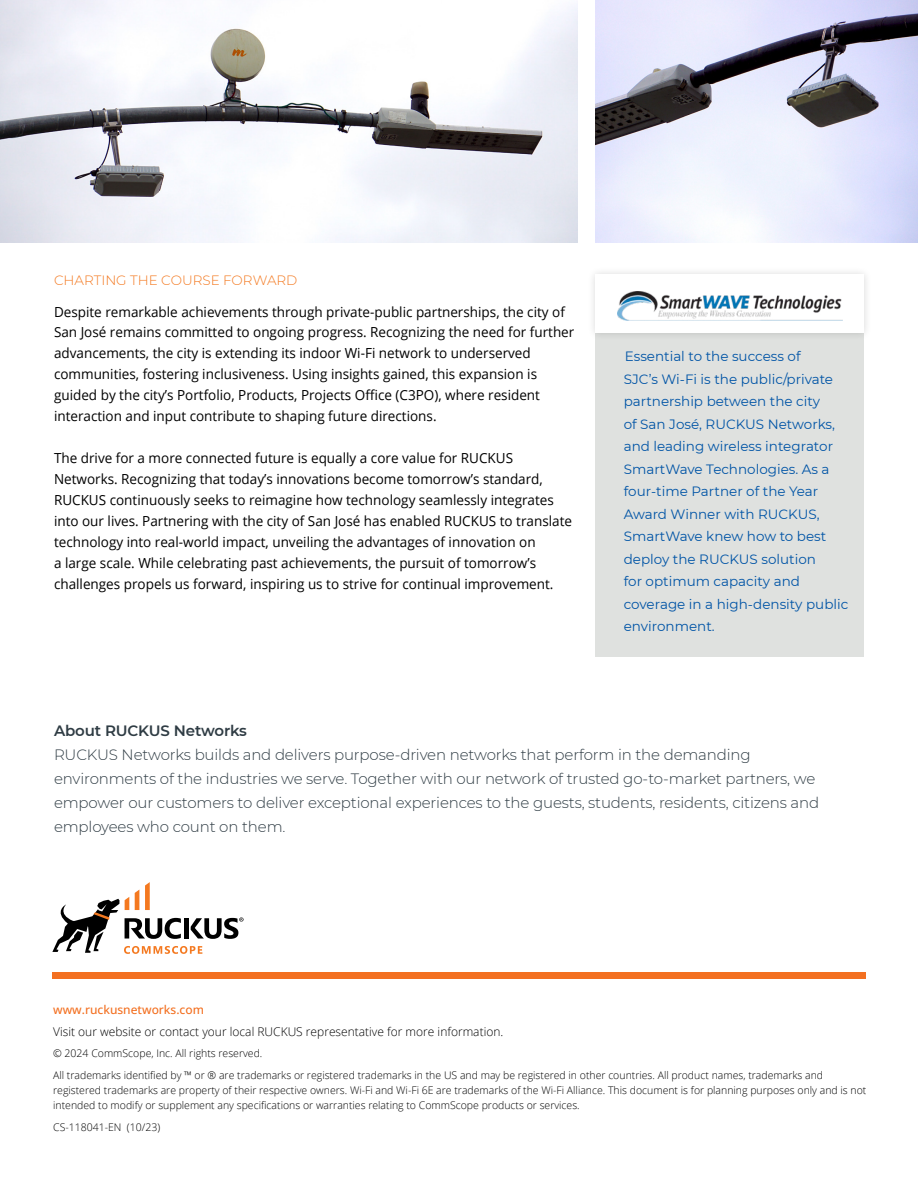
<style>
.page{position:relative;width:918px;height:1188px;background:#fff}
.page>*{position:absolute;margin:0;border:0;box-sizing:border-box;transform-origin:0 0}
.t1{font:300 15px/24px "Montserrat";letter-spacing:-.01em;color:#2f3c44}
.t2{font:600 15px "Montserrat";letter-spacing:-.01em;color:#2f3c44}
.t3{font:13.8px/21px "Open Sans";color:#000}
.t4{font:13.5px/22.5px "Montserrat";color:#0054a6}
.t5{font:300 13.5px "Montserrat";color:#f47920}
.t6{font:300 12px "Open Sans";color:#000}
.t7{font:500 12px "Open Sans";color:#f37021}
.t8{font:300 10.5px/21.8px "Open Sans";color:#000}
</style>
<div class="page">
<div style="left:52px;top:972px;width:814px;height:7px;background:#f37021"></div>
<svg style="left:52px;top:882px;width:192px;height:72px"></svg>
<div style="left:595px;top:274px;width:269px;height:383px;background:#dfe1df"></div>
<div style="left:587px;top:266px;width:285px;height:75px;background:#000;opacity:.15"></div>
<div style="left:595px;top:274px;width:269px;height:59px;background:#fff"></div>
<img style="left:618px;top:291px;width:225px;height:30px">
<img style="left:0;top:0;width:578px;height:243px">
<img style="left:595px;top:0;width:323px;height:243px">
<p class="t5" style="left:54px;top:271px;width:245px">CHARTING THE COURSE FORWARD</p>
<p class="t3" style="left:54px;top:301px;width:522px">Despite remarkable achievements through private-public partnerships, the city of San José remains committed to ongoing progress. Recognizing the need for further advancements, the city is extending its indoor Wi-Fi network to underserved communities, fostering inclusiveness. Using insights gained, this expansion is guided by the city’s Portfolio, Products, Projects Office (C3PO), where resident interaction and input contribute to shaping future directions.</p>
<p class="t3" style="left:54px;top:448px;width:520px">The drive for a more connected future is equally a core value for RUCKUS Networks. Recognizing that today’s innovations become tomorrow’s standard, RUCKUS continuously seeks to reimagine how technology seamlessly integrates into our lives. Partnering with the city of San José has enabled RUCKUS to translate technology into real-world impact, unveiling the advantages of innovation on<br>a large scale. While celebrating past achievements, the pursuit of tomorrow’s challenges propels us forward, inspiring us to strive for continual improvement.</p>
<p class="t4" style="left:624px;top:345px;width:226px">Essential to the success of<br>SJC’s Wi-Fi is the public/private partnership between the city<br>of San José, RUCKUS Networks, and leading wireless integrator<br>SmartWave Technologies. As a four-time Partner of the Year<br>Award Winner with RUCKUS,<br>SmartWave knew how to best deploy the RUCKUS solution<br>for optimum capacity and coverage in a high-density public environment.</p>
<p class="t2" style="left:54px;top:720px;width:194px">About RUCKUS Networks</p>
<p class="t1" style="left:54px;top:742px;width:767px">RUCKUS Networks builds and delivers purpose-driven networks that perform in the demanding environments of the industries we serve. Together with our network of trusted go-to-market partners, we empower our customers to deliver exceptional experiences to the guests, students, residents, citizens and employees who count on them.</p>
<p class="t7" style="left:53px;top:1001px;width:152px">www.ruckusnetworks.com</p>
<p class="t6" style="left:53px;top:1023px;width:452px">Visit our website or contact your local RUCKUS representative for more information.</p>
<p class="t8" style="left:53px;top:1043px;width:771px">© 2024 CommScope, Inc. All rights reserved.<br>All trademarks identified by ™ or ® are trademarks or registered trademarks in the US and may be registered in other countries. All product names, trademarks and</p>
<p class="t8" style="left:53px;top:1083px;width:815px;line-height:15px">registered trademarks are property of their respective owners. Wi-Fi and Wi-Fi 6E are trademarks of the Wi-Fi Alliance. This document is for planning purposes only and is not intended to modify or supplement any specifications or warranties relating to CommScope products or services.</p>
<p class="t8" style="left:53px;top:1116px;width:109px">CS-118041-EN (10/23)</p>
</div>
